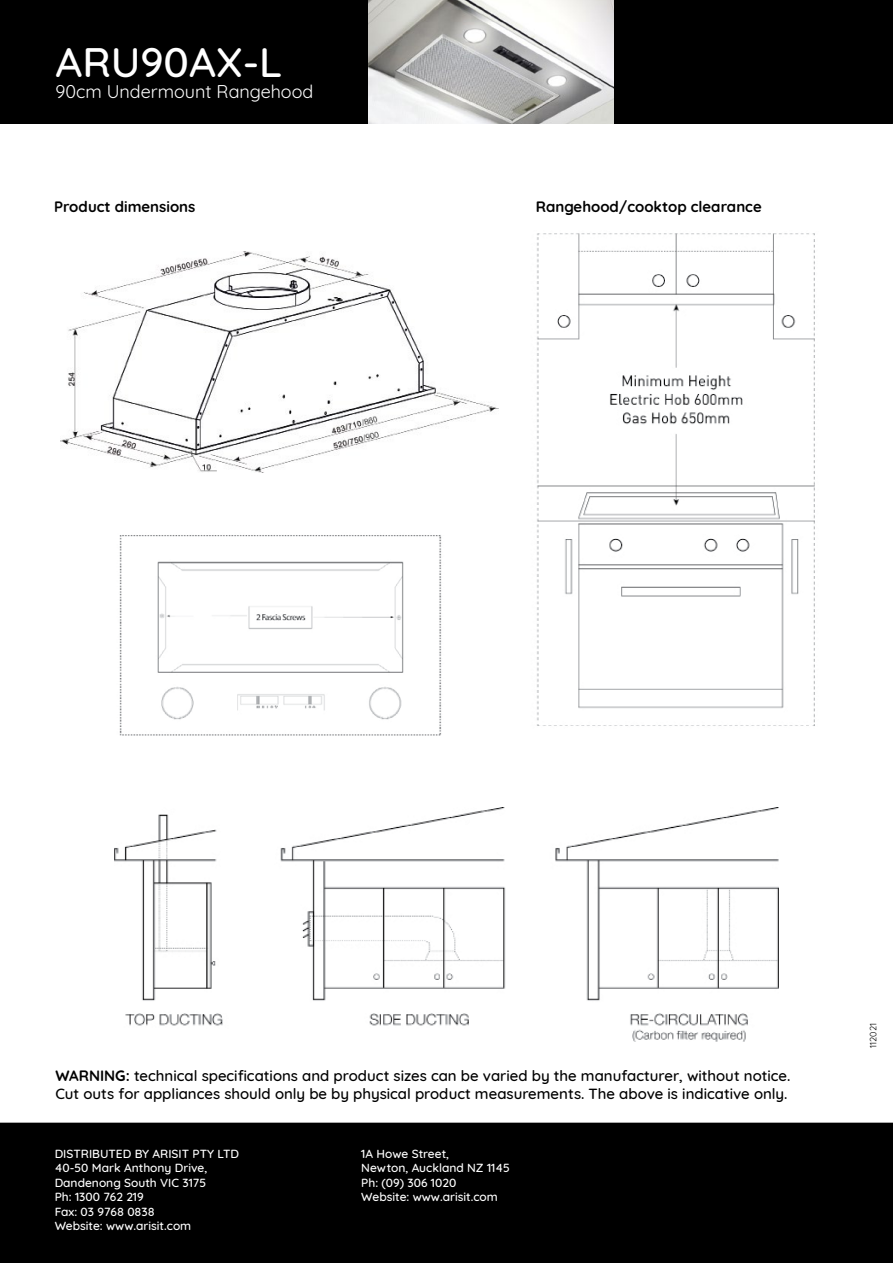
<style>
.page{position:relative;width:893px;height:1263px;background:#fff}
.page>*{position:absolute;margin:0;border:0;box-sizing:border-box;transform-origin:0 0}
.t1{font:500 42px "Quicksand";color:#fff}
.t2{font:18px "Quicksand";color:#fff}
.t3{font:500 15px/18px "Quicksand";color:#000}
.t4{font:700 15px "Quicksand";color:#000}
.t5{font:500 12px/14.4px "Quicksand";color:#fff}
.t6{font:9px "Quicksand";color:#000}
.s1{font-weight:700}
</style>
<div class="page">
<div style="left:0;top:0;width:893px;height:124px;background:#000"></div>
<img style="left:368px;top:0;width:246px;height:124px">
<div style="left:0;top:1123px;width:893px;height:140px;background:#000"></div>
<img style="left:537px;top:233px;width:278px;height:493px">
<img style="left:60px;top:251px;width:439px;height:222px">
<img style="left:115px;top:807px;width:663px;height:235px">
<img style="left:119px;top:535px;width:323px;height:201px">
<h1 class="t1" style="left:56px;top:28px;width:228px">ARU90AX-L</h1>
<h2 class="t2" style="left:56px;top:78px;width:259px">90cm Undermount Rangehood</h2>
<p class="t4" style="left:54px;top:195px;width:143px">Product dimensions</p>
<p class="t4" style="left:536px;top:195px;width:227px">Rangehood/cooktop clearance</p>
<p class="t3" style="left:55px;top:1065px;width:737px"><span class="s1">WARNING:</span> technical specifications and product sizes can be varied by the manufacturer, without notice.<br>Cut outs for appliances should only be by physical product measurements. The above is indicative only.</p>
<p class="t5" style="left:55px;top:1145px;width:186px">DISTRIBUTED BY ARISIT PTY LTD<br>40-50 Mark Anthony Drive,<br>Dandenong South VIC 3175<br>Ph: 1300 762 219<br>Fax: 03 9768 0838<br>Website: www.arisit.com</p>
<p class="t5" style="left:361px;top:1145px;width:150px">1A Howe Street,<br>Newton, Auckland NZ 1145<br>Ph: (09) 306 1020<br>Website: www.arisit.com</p>
<p class="t6" style="left:866px;top:1048px;width:26px;rotate:-90deg">112021</p>
</div>
